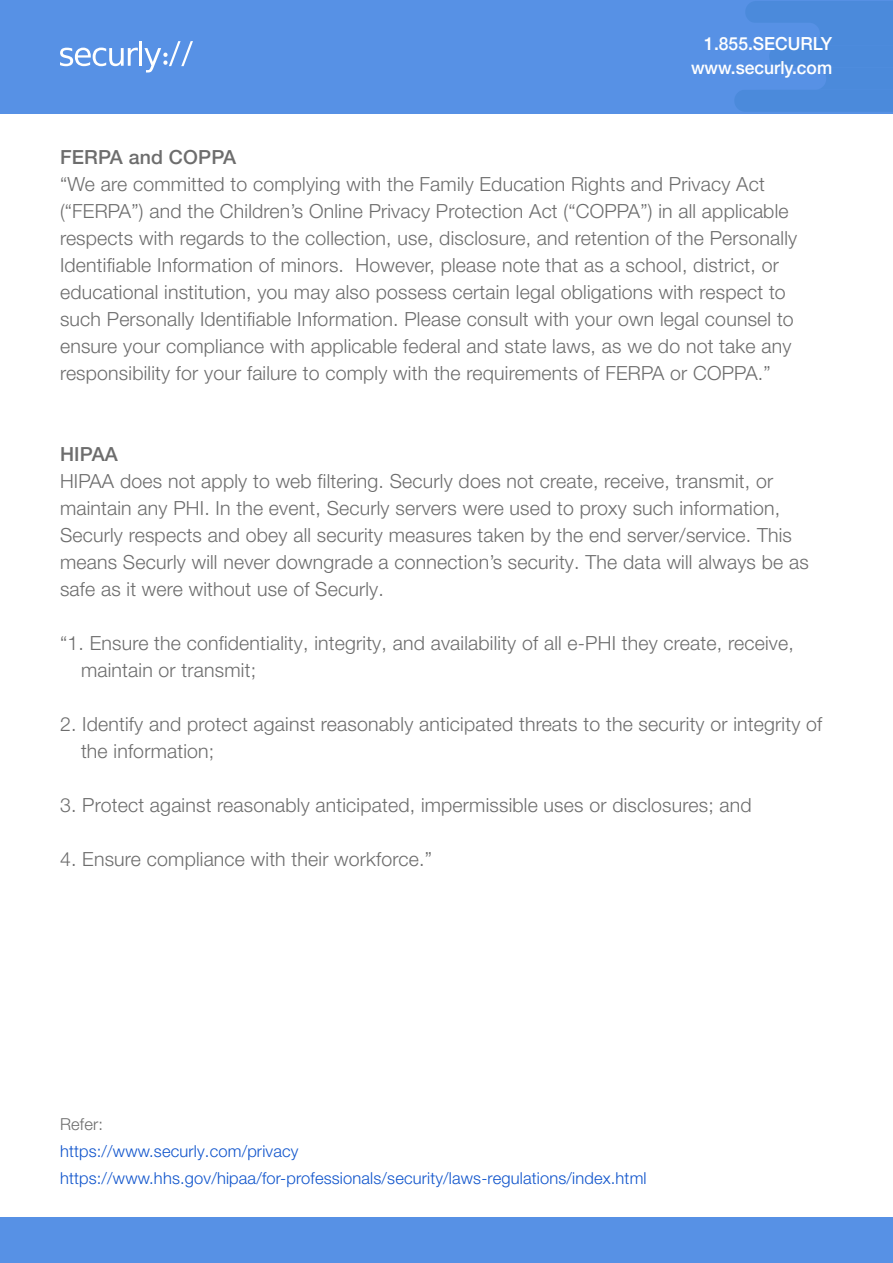
<style>
.page{position:relative;width:893px;height:1263px;background:#fff}
.page>*{position:absolute;margin:0;border:0;box-sizing:border-box;transform-origin:0 0}
.t1{font:300 19.5px/27px "Helvetica Neue LT Pro";letter-spacing:.01em;color:#6d6d6d}
.t2{font:500 19.5px "Helvetica Neue LT Pro";letter-spacing:.01em;color:#6d6d6d}
.t3{font:500 18px/24px "Helvetica Neue";color:#fff;text-align:right}
.t4{font:300 16.5px/27px "Helvetica Neue LT Pro";letter-spacing:.01em;color:#15c}
.t5{font:300 16.5px "Helvetica Neue LT Pro";letter-spacing:.01em;color:#6d6d6d}
</style>
<div class="page">
<div style="left:0;top:1218px;width:893px;height:45px;background:#5791e5"></div>
<div style="left:0;top:0;width:893px;height:114px;background:#5791e5"></div>
<svg style="left:60px;top:48px;width:78px;height:18px"></svg>
<hr style="left:139px;top:41px;width:3px;height:25px;background:#fff">
<svg style="left:144px;top:41px;width:49px;height:32px"></svg>
<svg style="left:735px;top:1px;width:158px;height:110px"></svg>
<div style="left:612px;top:23px;width:208px;height:22px;background:#5791e5;border-radius:11px"></div>
<div style="left:610px;top:68px;width:216px;height:22px;background:#5791e5;border-radius:11px"></div>
<p class="t3" style="left:691px;top:30px;width:143px">1.855.SECURLY www.securly.com</p>
<p class="t2" style="left:60px;top:145px;width:178px">FERPA and COPPA</p>
<p class="t1" style="left:60px;top:170px;width:739px">“We are committed to complying with the Family Education Rights and Privacy Act (“FERPA”) and the Children’s Online Privacy Protection Act (“COPPA”) in all applicable respects with regards to the collection, use, disclosure, and retention of the Personally Identifiable Information of minors. However, please note that as a school, district, or educational institution, you may also possess certain legal obligations with respect to such Personally Identifiable Information. Please consult with your own legal counsel to ensure your compliance with applicable federal and state laws, as we do not take any responsibility for your failure to comply with the requirements of FERPA or COPPA.”</p>
<p class="t2" style="left:60px;top:442px;width:59px">HIPAA</p>
<p class="t1" style="left:60px;top:467px;width:750px">HIPAA does not apply to web filtering. Securly does not create, receive, transmit, or maintain any PHI. In the event, Securly servers were used to proxy such information, Securly respects and obey all security measures taken by the end server/service. This means Securly will never downgrade a connection’s security. The data will always be as safe as it were without use of Securly.</p>
<p class="t1" style="left:81px;top:629px;width:714px;text-indent:-21px">“1. Ensure the confidentiality, integrity, and availability of all e-PHI they create, receive, maintain or transmit;</p>
<p class="t1" style="left:81px;top:710px;width:743px;text-indent:-21px">2. Identify and protect against reasonably anticipated threats to the security or integrity of the information;</p>
<p class="t1" style="left:60px;top:791px;width:693px">3. Protect against reasonably anticipated, impermissible uses or disclosures; and</p>
<p class="t1" style="left:60px;top:845px;width:373px">4. Ensure compliance with their workforce.”</p>
<p class="t5" style="left:60px;top:1114px;width:45px">Refer:</p>
<p class="t4" style="left:60px;top:1138px;width:588px">https://www.securly.com/privacy https://www.hhs.gov/hipaa/for-professionals/security/laws-regulations/index.html</p>
</div>
